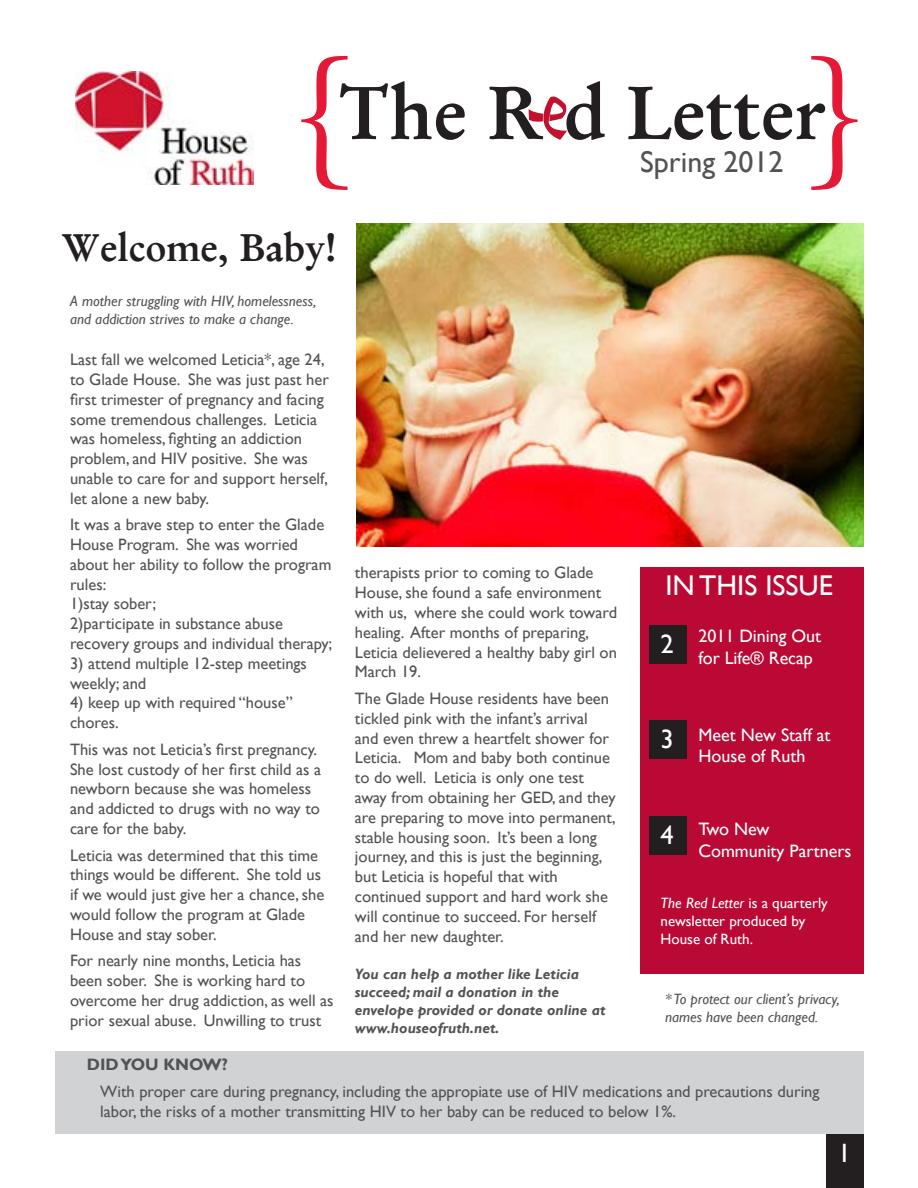
<style>
.page{position:relative;width:918px;height:1188px;background:#fff}
.page>*{position:absolute;margin:0;border:0;box-sizing:border-box;transform-origin:0 0}
.t1{font:155.7px "Garamond Normal";color:#e51836}
.t2{font:600 75px "Garamond";color:#231f20}
.t3{font:600 39px "Garamond";color:#231f20}
.t4{font:30px "Gill Sans";color:#535355}
.t5{font:28.5px "Gill Sans";color:#fff}
.t6{font:26.55px "Gill Sans";color:#fff}
.t7{font:18px/21.6px "Gill Sans";color:#fff}
.t8{font:16.5px/19.8px "Gill Sans";color:#535355}
.t9{font:700 16.5px "Gill Sans";color:#535355}
.t10{font:italic 15px/18px "Gill Sans";color:#535355}
.t11{font:italic 700 15px/18px "Gill Sans";color:#535355}
.t12{font:15px/18px "Gill Sans";color:#fff}
.s1{font-style:italic}
</style>
<div class="page">
<img style="left:356px;top:224px;width:508px;height:323px">
<div style="left:640px;top:567px;width:224px;height:406px;background:#ba0934"></div>
<img style="left:75px;top:71px;width:179px;height:113px">
<div style="left:649px;top:625px;width:38px;height:38px;background:#231f20"></div>
<div style="left:649px;top:721px;width:38px;height:38px;background:#231f20"></div>
<div style="left:649px;top:817px;width:38px;height:38px;background:#231f20"></div>
<svg style="left:528px;top:96px;width:39px;height:44px"></svg>
<div style="left:55px;top:1052px;width:809px;height:82px;background:#d1d2d4"></div>
<div style="left:827px;top:1134px;width:37px;height:54px;background:#231f20"></div>
<p class="t1" style="left:285px;top:26px;width:79px">{</p>
<p class="t2" style="left:339px;top:63px;width:489px">The R d Letter</p>
<p class="t4" style="left:640px;top:144px;width:145px">Spring 2012</p>
<p class="t3" style="left:61px;top:222px;width:277px">Welcome, Baby!</p>
<p class="t10" style="left:70px;top:292px;width:248px">A mother struggling with HIV, homelessness, and addiction strives to make a change.</p>
<p class="t8" style="left:70px;top:350px;width:260px">Last fall we welcomed Leticia*, age 24, to Glade House. She was just past her first trimester of pregnancy and facing some tremendous challenges. Leticia was homeless, fighting an addiction problem, and HIV positive. She was unable to care for and support herself, let alone a new baby.</p>
<p class="t8" style="left:70px;top:515px;width:263px">It was a brave step to enter the Glade<br>House Program. She was worried about her ability to follow the program rules:</p>
<p class="t8" style="left:70px;top:594px;width:88px">1)stay sober;</p>
<p class="t8" style="left:70px;top:614px;width:264px">2)participate in substance abuse recovery groups and individual therapy;</p>
<p class="t8" style="left:70px;top:654px;width:238px">3) attend multiple 12-step meetings weekly; and</p>
<p class="t8" style="left:70px;top:693px;width:224px">4) keep up with required “house” chores.</p>
<p class="t8" style="left:70px;top:740px;width:253px">This was not Leticia’s first pregnancy.<br>She lost custody of her first child as a newborn because she was homeless and addicted to drugs with no way to care for the baby.</p>
<p class="t8" style="left:70px;top:845px;width:256px">Leticia was determined that this time things would be different. She told us if we would just give her a chance, she would follow the program at Glade House and stay sober.</p>
<p class="t8" style="left:70px;top:951px;width:265px">For nearly nine months, Leticia has been sober. She is working hard to overcome her drug addiction, as well as prior sexual abuse. Unwilling to trust</p>
<p class="t8" style="left:355px;top:563px;width:264px">therapists prior to coming to Glade<br>House, she found a safe environment with us, where she could work toward healing. After months of preparing,<br>Leticia delievered a healthy baby girl on<br>March 19.</p>
<p class="t8" style="left:355px;top:689px;width:262px">The Glade House residents have been tickled pink with the infant’s arrival<br>and even threw a heartfelt shower for Leticia. Mom and baby both continue to do well. Leticia is only one test away from obtaining her GED, and they are preparing to move into permanent, stable housing soon. It’s been a long journey, and this is just the beginning, but Leticia is hopeful that with continued support and hard work she will continue to succeed. For herself and her new daughter.</p>
<p class="t11" style="left:355px;top:966px;width:252px">You can help a mother like Leticia succeed; mail a donation in the envelope provided or donate online at</p>
<p class="t11" style="left:355px;top:1020px;width:146px">www.houseofruth.net.</p>
<p class="t5" style="left:666px;top:569px;width:169px">IN THIS ISSUE</p>
<p class="t6" style="left:661px;top:628px;width:15px">2</p>
<p class="t7" style="left:698px;top:626px;width:124px">2011 Dining Out for Life® Recap</p>
<p class="t6" style="left:661px;top:724px;width:15px">3</p>
<p class="t6" style="left:661px;top:819px;width:15px">4</p>
<p class="t7" style="left:698px;top:724px;width:134px">Meet New Staff at<br>House of Ruth</p>
<p class="t7" style="left:698px;top:818px;width:155px">Two New<br>Community Partners</p>
<p class="t12" style="left:661px;top:894px;width:169px"><span class="s1">The Red Letter</span> is a quarterly newsletter produced by<br>House of Ruth.</p>
<p class="t10" style="left:665px;top:990px;width:176px">* To protect our client’s privacy, names have been changed.</p>
<p class="t9" style="left:87px;top:1055px;width:143px">DID YOU KNOW?</p>
<p class="t8" style="left:100px;top:1082px;width:721px">With proper care during pregnancy, including the appropiate use of HIV medications and precautions during labor, the risks of a mother transmitting HIV to her baby can be reduced to below 1%.</p>
<p class="t6" style="left:838px;top:1137px;width:15px">1</p>
</div>
